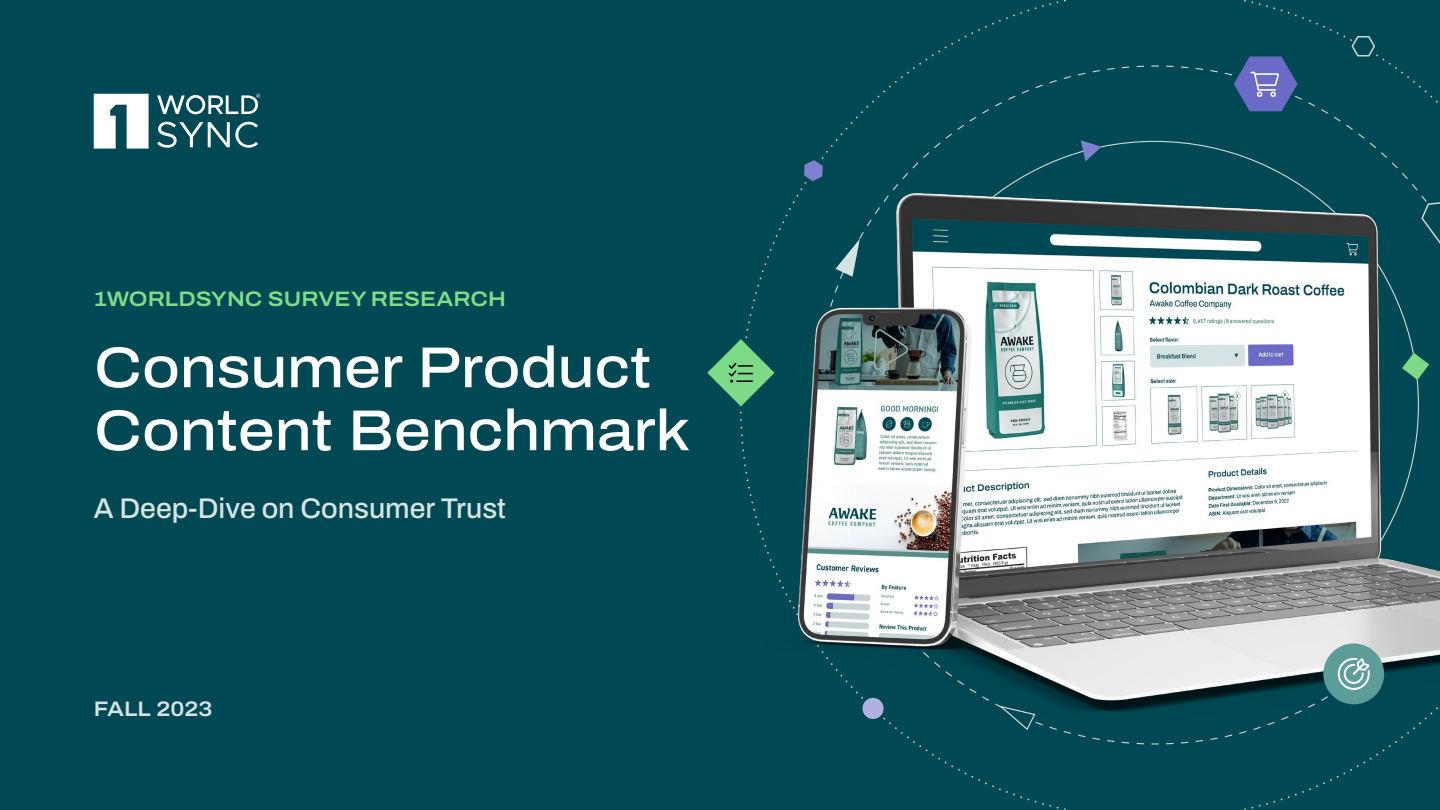
<style>
.page{position:relative;width:1440px;height:810px;background:#004853}
.page>*{position:absolute;margin:0;border:0;box-sizing:border-box;transform-origin:0 0}
.t1{font:500 57.75px/63px "Archivo Semi Expanded";color:#fff}
.t2{font:500 28.5px "Archivo";color:#d6e4e3}
.t3{font:600 21px "Archivo Semi Expanded";color:#7ede88}
.t4{font:600 21px "Archivo Semi Expanded";color:#d6e4e3}
</style>
<div class="page">
<svg style="left:94px;top:94px;width:55px;height:55px"></svg>
<svg style="left:157px;top:121px;width:101px;height:27px"></svg>
<svg style="left:157px;top:94px;width:103px;height:20px"></svg>
<svg style="left:1157px;top:0;width:281px;height:181px"></svg>
<svg style="left:745px;top:0;width:404px;height:339px"></svg>
<svg style="left:804px;top:160px;width:19px;height:21px"></svg>
<img style="left:757px;top:181px;width:683px;height:571px">
<svg style="left:1421px;top:202px;width:19px;height:42px"></svg>
<svg style="left:1351px;top:36px;width:24px;height:21px"></svg>
<svg style="left:707px;top:339px;width:68px;height:67px"></svg>
<svg style="left:1234px;top:57px;width:64px;height:54px"></svg>
<div style="left:863px;top:698px;width:21px;height:21px;background:#b0b0e3;border-radius:50%"></div>
<div style="left:1323px;top:644px;width:61px;height:60px;background:#5c9c99;border-radius:50%"></div>
<svg style="left:1338px;top:658px;width:32px;height:32px"></svg>
<svg style="left:999px;top:705px;width:37px;height:26px"></svg>
<p class="t3" style="left:94px;top:283px;width:414px">1WORLDSYNC SURVEY RESEARCH</p>
<p class="t1" style="left:94px;top:336px;width:598px">Consumer Product<br>Content Benchmark</p>
<p class="t2" style="left:94px;top:487px;width:414px">A Deep-Dive on Consumer Trust</p>
<p class="t4" style="left:94px;top:693px;width:120px">FALL 2023</p>
</div>
